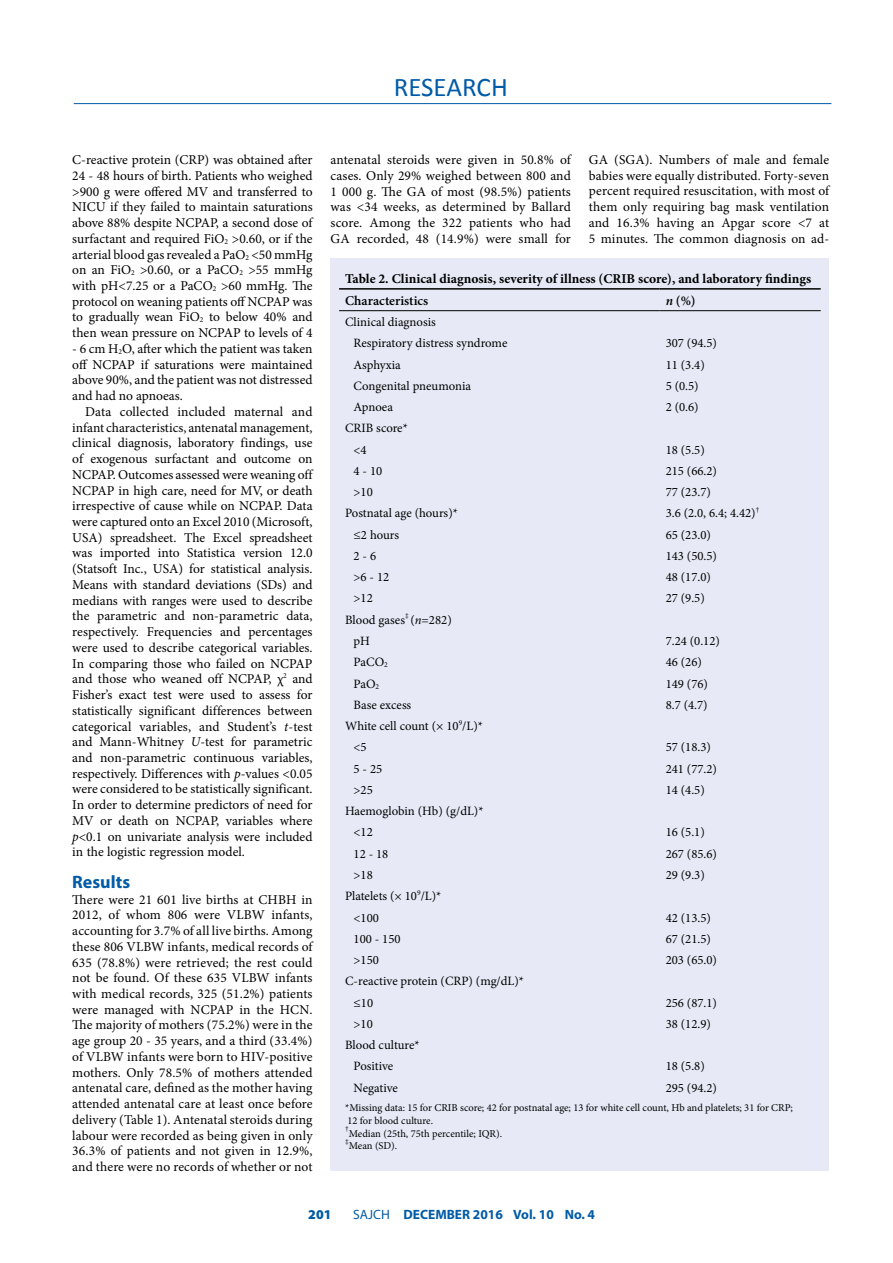
<style>
.page{position:relative;width:893px;height:1263px;background:#fff}
.page>*{position:absolute;margin:0;border:0;box-sizing:border-box;transform-origin:0 0}
.t1{font:27px "Calibri";color:#005ba6}
.t2{font:700 18px "Myriad Pro";color:#005ba6}
.t3{font:13.5px/15.8px "Minion Pro";color:#000;text-align:justify}
.t4{font:700 13.5px "Minion Pro";color:#000}
.t5{font:700 13.5px "Myriad Pro";color:#005ba6}
.t6{font:600 13.5px "Minion Pro";color:#000}
.t7{font:900 13.5px "Myriad Pro";color:#005ba6}
.t8{font:12.75px/21.3px "Minion Pro";color:#000}
.t9{font:10.5px/12.6px "Minion Pro";color:#000}
.t10{font:7.5px "Minion Pro";color:#000}
.s1{font-size:7.5px}
.s2{font-style:italic}
.s3{font-weight:400}
</style>
<div class="page">
<hr style="left:74px;top:103px;width:757px;height:1px;background:#005ba6">
<div style="left:331px;top:259px;width:498px;height:912px;background:#e7eaf6"></div>
<hr style="left:339px;top:288px;width:321px;height:2px;background:#000">
<hr style="left:660px;top:288px;width:161px;height:2px;background:#000">
<hr style="left:339px;top:310px;width:321px;height:1px;background:#000">
<hr style="left:660px;top:310px;width:161px;height:1px;background:#000">
<h1 class="t1" style="left:394px;top:70px;width:116px">RESEARCH</h1>
<p class="t3" style="left:72px;top:152px;width:242px">C-reactive protein (CRP) was obtained after 24 - 48 hours of birth. Patients who weighed &gt;900 g were offered MV and transferred to NICU if they failed to maintain saturations above 88% despite NCPAP, a second dose of surfactant and required FiO<span class="s1">2</span> &gt;0.60, or if the arterial blood gas revealed a PaO<span class="s1">2</span> &lt;50 mmHg on an FiO<span class="s1">2</span> &gt;0.60, or a PaCO<span class="s1">2</span> &gt;55 mmHg with pH&lt;7.25 or a PaCO<span class="s1">2</span> &gt;60 mmHg. The protocol on weaning patients off NCPAP was to gradually wean FiO<span class="s1">2</span> to below 40% and then wean pressure on NCPAP to levels of 4</p>
<p class="t3" style="left:72px;top:341px;width:242px">- 6 cm H<span class="s1">2</span>O, after which the patient was taken off NCPAP if saturations were maintained above 90%, and the patient was not distressed and had no apnoeas.</p>
<p class="t3" style="left:72px;top:404px;width:242px;text-indent:13px">Data collected included maternal and infant characteristics, antenatal management, clinical diagnosis, laboratory findings, use of exogenous surfactant and outcome on NCPAP. Outcomes assessed were weaning off NCPAP in high care, need for MV, or death irrespective of cause while on NCPAP. Data were captured onto an Excel 2010 (Microsoft, USA) spreadsheet. The Excel spreadsheet was imported into Statistica version 12.0 (Statsoft Inc., USA) for statistical analysis.<br>Means with standard deviations (SDs) and medians with ranges were used to describe the parametric and non-parametric data, respectively. Frequencies and percentages were used to describe categorical variables.<br>In comparing those who failed on NCPAP and those who weaned off NCPAP, χ<sup>2</sup> and Fisher’s exact test were used to assess for statistically significant differences between categorical variables, and Student’s <span class="s2">t</span>-test and Mann-Whitney <span class="s2">U</span>-test for parametric and non-parametric continuous variables, respectively. Differences with <span class="s2">p</span>-values &lt;0.05 were considered to be statistically significant.<br>In order to determine predictors of need for MV or death on NCPAP, variables where <span class="s2">p</span>&lt;0.1 on univariate analysis were included in the logistic regression model.</p>
<h2 class="t2" style="left:72px;top:870px;width:59px">Results</h2>
<p class="t3" style="left:72px;top:891px;width:242px">There were 21 601 live births at CHBH in 2012, of whom 806 were VLBW infants, accounting for 3.7% of all live births. Among these 806 VLBW infants, medical records of 635 (78.8%) were retrieved; the rest could not be found. Of these 635 VLBW infants with medical records, 325 (51.2%) patients were managed with NCPAP in the HCN.<br>The majority of mothers (75.2%) were in the age group 20 - 35 years, and a third (33.4%) of VLBW infants were born to HIV-positive mothers. Only 78.5% of mothers attended antenatal care, defined as the mother having attended antenatal care at least once before delivery (Table 1). Antenatal steroids during labour were recorded as being given in only 36.3% of patients and not given in 12.9%, and there were no records of whether or not</p>
<p class="t3" style="left:331px;top:152px;width:242px">antenatal steroids were given in 50.8% of cases. Only 29% weighed between 800 and 1 000 g. The GA of most (98.5%) patients was &lt;34 weeks, as determined by Ballard score. Among the 322 patients who had GA recorded, 48 (14.9%) were small for</p>
<p class="t3" style="left:589px;top:152px;width:242px">GA (SGA). Numbers of male and female babies were equally distributed. Forty-seven percent required resuscitation, with most of them only requiring bag mask ventilation and 16.3% having an Apgar score &lt;7 at 5 minutes. The common diagnosis on ad-</p>
<p class="t4" style="left:345px;top:269px;width:468px">Table 2. Clinical diagnosis, severity of illness (CRIB score), and laboratory findings</p>
<p class="t6" style="left:345px;top:291px;width:85px">Characteristics</p>
<p class="t6" style="left:666px;top:291px;width:32px"><span class="s2">n</span> (%)</p>
<p class="t8" style="left:354px;top:311px;width:155px;text-indent:-9px">Clinical diagnosis<br>Respiratory distress syndrome</p>
<p class="t8" style="left:666px;top:333px;width:53px">307 (94.5)</p>
<p class="t8" style="left:354px;top:354px;width:49px">Asphyxia</p>
<p class="t8" style="left:666px;top:354px;width:41px">11 (3.4)</p>
<p class="t8" style="left:354px;top:375px;width:119px">Congenital pneumonia</p>
<p class="t8" style="left:666px;top:375px;width:34px">5 (0.5)</p>
<p class="t8" style="left:354px;top:396px;width:41px">Apnoea</p>
<p class="t8" style="left:666px;top:396px;width:34px">2 (0.6)</p>
<p class="t8" style="left:354px;top:418px;width:56px;text-indent:-9px">CRIB score* &lt;4</p>
<p class="t8" style="left:666px;top:439px;width:41px">18 (5.5)</p>
<p class="t8" style="left:354px;top:460px;width:30px">4 - 10</p>
<p class="t8" style="left:666px;top:460px;width:53px">215 (66.2)</p>
<p class="t8" style="left:354px;top:481px;width:21px">&gt;10</p>
<p class="t8" style="left:666px;top:481px;width:47px">77 (23.7)</p>
<p class="t8" style="left:345px;top:503px;width:114px">Postnatal age (hours)*</p>
<p class="t8" style="left:666px;top:503px;width:95px">3.6 (2.0, 6.4; 4.42)<sup>†</sup></p>
<p class="t8" style="left:354px;top:524px;width:47px">≤2 hours</p>
<p class="t8" style="left:666px;top:524px;width:47px">65 (23.0)</p>
<p class="t8" style="left:354px;top:545px;width:24px">2 - 6</p>
<p class="t8" style="left:666px;top:545px;width:53px">143 (50.5)</p>
<p class="t8" style="left:354px;top:566px;width:37px">&gt;6 - 12</p>
<p class="t8" style="left:666px;top:566px;width:47px">48 (17.0)</p>
<p class="t8" style="left:354px;top:588px;width:21px">&gt;12</p>
<p class="t8" style="left:666px;top:588px;width:41px">27 (9.5)</p>
<p class="t8" style="left:354px;top:609px;width:100px;text-indent:-9px">Blood gases<sup>‡</sup> (<span class="s2">n</span>=282) pH</p>
<p class="t8" style="left:666px;top:630px;width:56px">7.24 (0.12)</p>
<p class="t8" style="left:354px;top:652px;width:36px">PaCO<span class="s1">2</span></p>
<p class="t8" style="left:666px;top:652px;width:38px">46 (26)</p>
<p class="t8" style="left:354px;top:673px;width:27px">PaO<span class="s1">2</span></p>
<p class="t8" style="left:666px;top:673px;width:44px">149 (76)</p>
<p class="t8" style="left:354px;top:694px;width:59px">Base excess</p>
<p class="t8" style="left:666px;top:694px;width:44px">8.7 (4.7)</p>
<p class="t8" style="left:354px;top:715px;width:131px;text-indent:-9px">White cell count (× 10<sup>9</sup>/L)* &lt;5</p>
<p class="t8" style="left:666px;top:737px;width:47px">57 (18.3)</p>
<p class="t8" style="left:354px;top:758px;width:30px">5 - 25</p>
<p class="t8" style="left:666px;top:758px;width:53px">241 (77.2)</p>
<p class="t8" style="left:354px;top:779px;width:21px">&gt;25</p>
<p class="t8" style="left:666px;top:779px;width:41px">14 (4.5)</p>
<p class="t8" style="left:354px;top:800px;width:131px;text-indent:-9px">Haemoglobin (Hb) (g/dL)* &lt;12</p>
<p class="t8" style="left:666px;top:822px;width:41px">16 (5.1)</p>
<p class="t8" style="left:354px;top:843px;width:36px">12 - 18</p>
<p class="t8" style="left:666px;top:843px;width:53px">267 (85.6)</p>
<p class="t8" style="left:354px;top:864px;width:21px">&gt;18</p>
<p class="t8" style="left:666px;top:864px;width:41px">29 (9.3)</p>
<p class="t8" style="left:354px;top:886px;width:89px;text-indent:-9px">Platelets (× 10<sup>9</sup>/L)* &lt;100</p>
<p class="t8" style="left:666px;top:907px;width:47px">42 (13.5)</p>
<p class="t8" style="left:354px;top:928px;width:49px">100 - 150</p>
<p class="t8" style="left:666px;top:928px;width:47px">67 (21.5)</p>
<p class="t8" style="left:354px;top:949px;width:27px">&gt;150</p>
<p class="t8" style="left:666px;top:949px;width:53px">203 (65.0)</p>
<p class="t8" style="left:354px;top:971px;width:172px;text-indent:-9px">C-reactive protein (CRP) (mg/dL)* ≤10</p>
<p class="t8" style="left:666px;top:992px;width:53px">256 (87.1)</p>
<p class="t8" style="left:354px;top:1013px;width:21px">&gt;10</p>
<p class="t8" style="left:666px;top:1013px;width:47px">38 (12.9)</p>
<p class="t8" style="left:354px;top:1034px;width:68px;text-indent:-9px">Blood culture*<br>Positive</p>
<p class="t8" style="left:666px;top:1056px;width:41px">18 (5.8)</p>
<p class="t8" style="left:354px;top:1077px;width:46px">Negative</p>
<p class="t8" style="left:666px;top:1077px;width:53px">295 (94.2)</p>
<p class="t9" style="left:345px;top:1102px;width:449px">*Missing data: 15 for CRIB score; 42 for postnatal age; 13 for white cell count, Hb and platelets; 31 for CRP;<br>12 for blood culture.</p>
<p class="t10" style="left:345px;top:1124px;width:5px">†</p>
<p class="t9" style="left:349px;top:1127px;width:155px">Median (25th, 75th percentile; IQR).</p>
<p class="t10" style="left:345px;top:1136px;width:5px">‡</p>
<p class="t9" style="left:349px;top:1139px;width:50px">Mean (SD).</p>
<p class="t7" style="left:308px;top:1207px;width:25px">201</p>
<p class="t5" style="left:353px;top:1206px;width:244px"><span class="s3">SAJCH</span> DECEMBER 2016 Vol. 10 No. 4</p>
</div>
